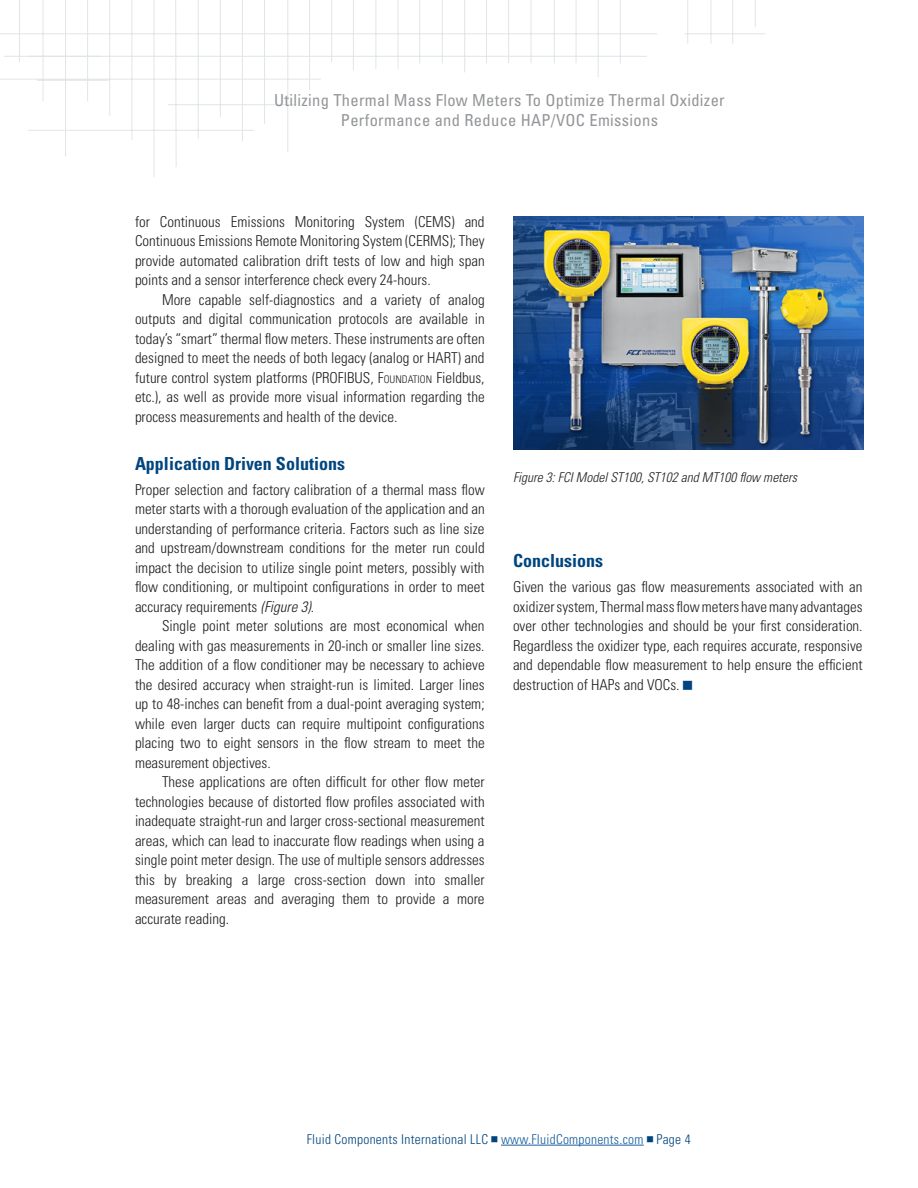
<style>
.page{position:relative;width:918px;height:1188px;background:#fff}
.page>*{position:absolute;margin:0;border:0;box-sizing:border-box;transform-origin:0 0}
.Subhead{font:700 condensed 18px "Univers LT Std";color:#01457f}
.t1{font:condensed 16.5px/19.5px "Univers LT Std";letter-spacing:.02em;color:#939598;text-align:center}
.Text{font:300 condensed 15px/19.5px "Univers LT Std";color:#231f20;text-align:justify}
.Text_-_first_paragra{font:300 condensed 15px/19.5px "Univers LT Std";color:#231f20;text-align:justify}
.t2{font:300 condensed 13.5px "Univers LT Std";letter-spacing:.02em;color:#01457f}
.t3{font:italic 300 condensed 13.5px "Univers LT Std";color:#231f20}
.s1{font-style:inherit}
.s2{font-size:10.5px}
.s3{font-style:italic}
.s4{color:#175d9e}
</style>
<div class="page">
<svg style="left:0;top:0;width:765px;height:177px"></svg>
<hr style="left:501px;top:1145px;width:143px;height:1px;background:#175d9e">
<img style="left:513px;top:216px;width:351px;height:234px">
<p class="t1" style="left:274px;top:91px;width:452px">Utilizing Thermal Mass Flow Meters To Optimize Thermal Oxidizer<br>Performance and Reduce HAP/VOC Emissions</p>
<p class="Text" style="left:135px;top:212px;width:351px">for Continuous Emissions Monitoring System (CEMS) and Continuous Emissions Remote Monitoring System (CERMS); They provide automated calibration drift tests of low and high span points and a sensor interference check every 24-hours.</p>
<p class="Text" style="left:135px;top:290px;width:351px;text-indent:27px">More capable self-diagnostics and a variety of analog outputs and digital communication protocols are available in today’s “smart” thermal flow meters. These instruments are often designed to meet the needs of both legacy (analog or HART) and future control system platforms (PROFIBUS, <span class="s1">F</span><span class="s2">OUNDATION</span> Fieldbus, etc.), as well as provide more visual information regarding the process measurements and health of the device.</p>
<p class="Subhead" style="left:135px;top:452px;width:212px">Application Driven Solutions</p>
<p class="Text_-_first_paragra" style="left:135px;top:480px;width:351px">Proper selection and factory calibration of a thermal mass flow meter starts with a thorough evaluation of the application and an understanding of performance criteria. Factors such as line size and upstream/downstream conditions for the meter run could impact the decision to utilize single point meters, possibly with flow conditioning, or multipoint configurations in order to meet accuracy requirements <span class="s3">(Figure 3)</span>.</p>
<p class="Text" style="left:135px;top:616px;width:351px;text-indent:27px">Single point meter solutions are most economical when dealing with gas measurements in 20-inch or smaller line sizes.<br>The addition of a flow conditioner may be necessary to achieve the desired accuracy when straight-run is limited. Larger lines up to 48-inches can benefit from a dual-point averaging system; while even larger ducts can require multipoint configurations placing two to eight sensors in the flow stream to meet the measurement objectives.</p>
<p class="Text" style="left:135px;top:772px;width:351px;text-indent:27px">These applications are often difficult for other flow meter technologies because of distorted flow profiles associated with inadequate straight-run and larger cross-sectional measurement areas, which can lead to inaccurate flow readings when using a single point meter design. The use of multiple sensors addresses this by breaking a large cross-section down into smaller measurement areas and averaging them to provide a more accurate reading.</p>
<p class="t3" style="left:513px;top:469px;width:286px">Figure 3: FCI Model ST100, ST102 and MT100 flow meters</p>
<p class="Subhead" style="left:513px;top:550px;width:91px">Conclusions</p>
<p class="Text_-_first_paragra" style="left:513px;top:577px;width:351px">Given the various gas flow measurements associated with an oxidizer system, Thermal mass flow meters have many advantages over other technologies and should be your first consideration.<br>Regardless the oxidizer type, each requires accurate, responsive and dependable flow measurement to help ensure the efficient destruction of HAPs and VOCs.</p>
<p class="t2" style="left:307px;top:1131px;width:385px">Fluid Components International LLC <span class="s4">www.FluidComponents.com</span> Page 4</p>
</div>
